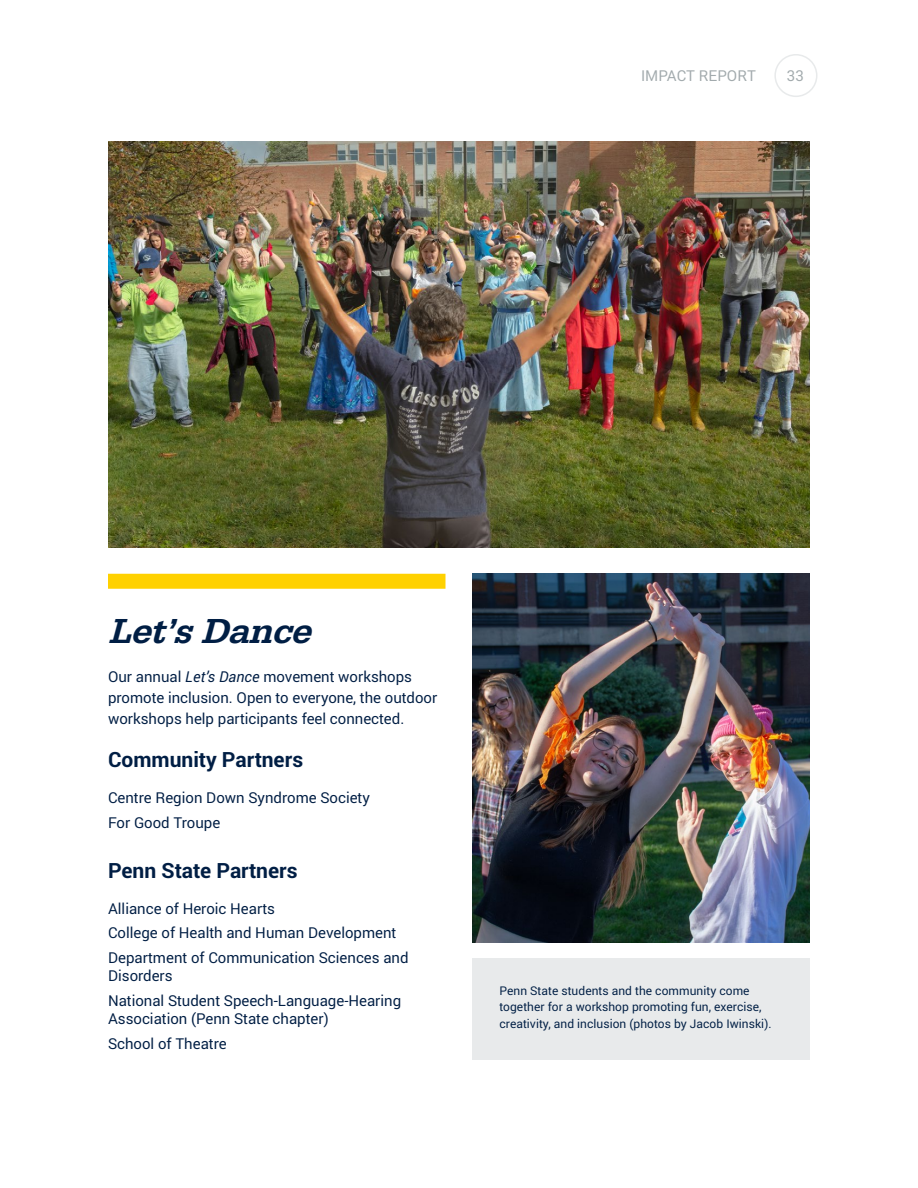
<style>
.page{position:relative;width:918px;height:1188px;background:#fff}
.page>*{position:absolute;margin:0;border:0;box-sizing:border-box;transform-origin:0 0}
.t1{font:italic 500 36px "Serifa";color:#001e44}
.t2{font:700 21px "Roboto";color:#001e44}
.t3{font:15px/24.8px "Roboto";color:#001e44}
.t4{font:15px "Roboto";color:#a2aaad}
.t5{font:12px/16.5px "Roboto";letter-spacing:.005em;color:#001e44}
.s1{font-style:italic}
</style>
<div class="page">
<div style="left:774px;top:54px;width:44px;height:43px;border:2px solid #e8eaeb;border-radius:50%"></div>
<div style="left:108px;top:574px;width:338px;height:15px;background:#ffd100"></div>
<img style="left:108px;top:142px;width:702px;height:405px">
<img style="left:472px;top:574px;width:338px;height:369px">
<div style="left:472px;top:958px;width:338px;height:102px;background:#e8eaeb"></div>
<p class="t4" style="left:641px;top:65px;width:116px">IMPACT REPORT</p>
<p class="t4" style="left:787px;top:65px;width:18px">33</p>
<h1 class="t1" style="left:108px;top:610px;width:215px">Let’sDance</h1>
<p class="t3" style="left:108px;top:665px;width:331px;line-height:21px">Our annual <span class="s1">Let’s Dance</span> movement workshops promote inclusion. Open to everyone, the outdoor workshops help participants feel connected.</p>
<h2 class="t2" style="left:108px;top:745px;width:197px">Community Partners</h2>
<p class="t3" style="left:108px;top:785px;width:263px">Centre Region Down Syndrome Society<br>For Good Troupe</p>
<h2 class="t2" style="left:108px;top:856px;width:191px">Penn State Partners</h2>
<p class="t3" style="left:108px;top:895px;width:302px">Alliance of Heroic Hearts<br>College of Health and Human Development<br>Department of Communication Sciences and</p>
<p class="t3" style="left:108px;top:963px;width:295px">Disorders<br>National Student Speech-Language-Hearing</p>
<p class="t3" style="left:108px;top:1006px;width:222px">Association (Penn State chapter)<br>School of Theatre</p>
<p class="t5" style="left:500px;top:982px;width:274px">Penn State students and the community come together for a workshop promoting fun, exercise, creativity, and inclusion (photos by Jacob Iwinski).</p>
</div>
